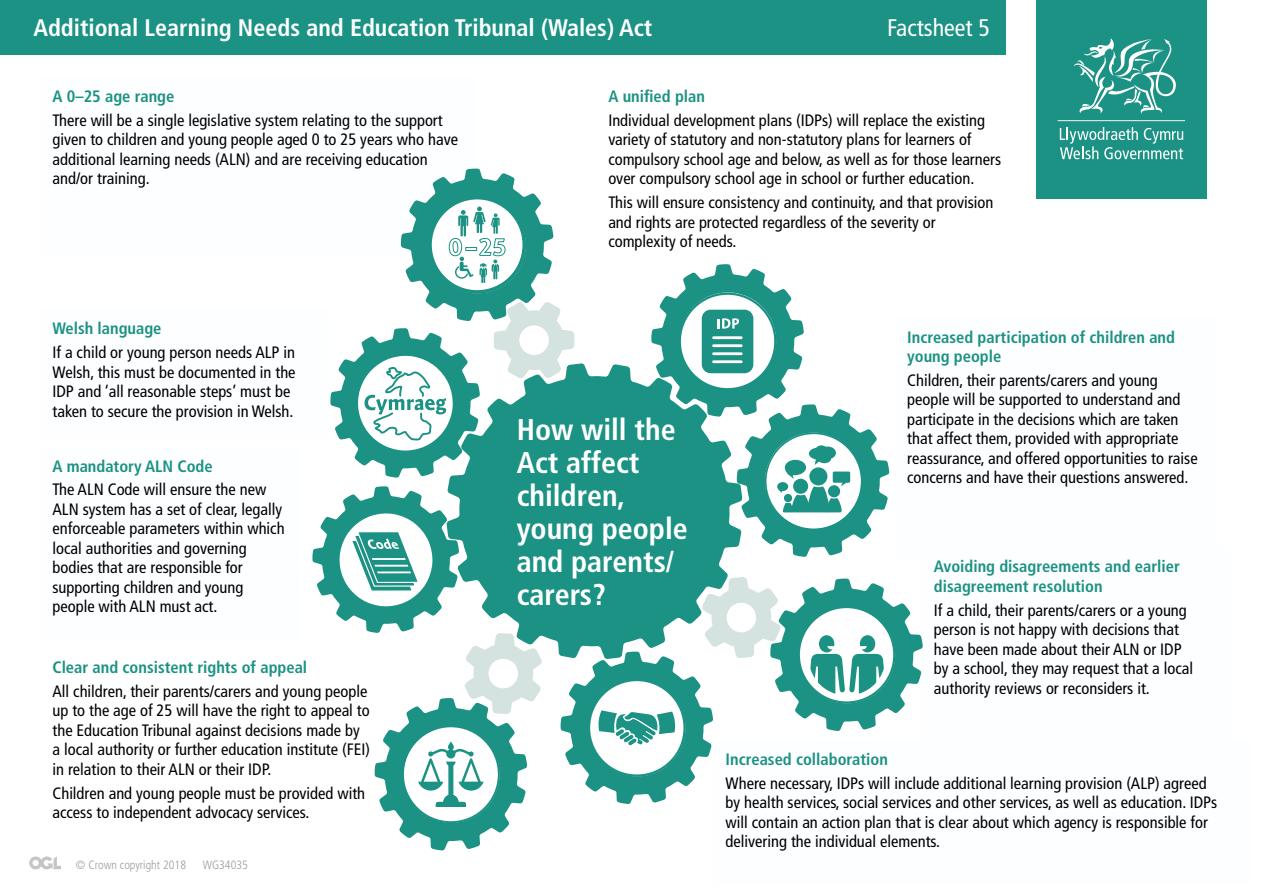
<style>
.page{position:relative;width:1263px;height:893px;background:#fff}
.page>*{position:absolute;margin:0;border:0;box-sizing:border-box;transform-origin:0 0}
.Main_heading{font:700 condensed 30px/33px "Frutiger LT Std";color:#fff}
.Heading{font:700 condensed 24px "Frutiger LT Std";color:#fdfeff}
.Heading-2{font:condensed 24px "Frutiger LT Std";color:#fff}
.Body_text{font:condensed 16.5px/19.5px "Frutiger LT Std";color:#000}
.Heading-3{font:700 condensed 16.5px/19.5px "Frutiger LT Std";color:#1b9283}
.Main_Body{font:300 condensed 12px "Frutiger LT Std";color:#9c9b9b}
</style>
<div class="page">
<div style="left:0;top:0;width:1006px;height:54px;background:#1b9283"></div>
<svg style="left:29px;top:856px;width:32px;height:13px"></svg>
<div style="left:1036px;top:0;width:170px;height:199px;background:#1b9283"></div>
<svg style="left:1074px;top:38px;width:102px;height:76px"></svg>
<svg style="left:1060px;top:127px;width:123px;height:32px"></svg>
<hr style="left:1057px;top:120px;width:128px;height:1px;background:#fff">
<div style="left:448px;top:363px;width:280px;height:292px;background:#1b9283"></div>
<svg style="left:651px;top:264px;width:238px;height:293px"></svg>
<svg style="left:560px;top:577px;width:363px;height:227px"></svg>
<svg style="left:312px;top:486px;width:231px;height:365px"></svg>
<svg style="left:330px;top:168px;width:244px;height:312px"></svg>
<p class="Heading" style="left:33px;top:13px;width:620px">Additional Learning Needs and Education Tribunal (Wales) Act</p>
<p class="Heading-2" style="left:887px;top:14px;width:104px">Factsheet 5</p>
<p class="Heading-3" style="left:53px;top:87px;width:123px">A 0–25 age range</p>
<p class="Body_text" style="left:53px;top:110px;width:407px">There will be a single legislative system relating to the support given to children and young people aged 0 to 25 years who have additional learning needs (ALN) and are receiving education and/or training.</p>
<p class="Heading-3" style="left:53px;top:319px;width:110px">Welsh language</p>
<p class="Body_text" style="left:53px;top:343px;width:245px">If a child or young person needs ALP in Welsh, this must be documented in the IDP and ‘all reasonable steps’ must be taken to secure the provision in Welsh.</p>
<p class="Heading-3" style="left:53px;top:456px;width:162px">A mandatory ALN Code</p>
<p class="Body_text" style="left:53px;top:480px;width:234px">The ALN Code will ensure the new<br>ALN system has a set of clear, legally enforceable parameters within which local authorities and governing bodies that are responsible for supporting children and young people with ALN must act.</p>
<p class="Heading-3" style="left:53px;top:658px;width:256px">Clear and consistent rights of appeal</p>
<p class="Body_text" style="left:53px;top:682px;width:319px">All children, their parents/carers and young people up to the age of 25 will have the right to appeal to the Education Tribunal against decisions made by a local authority or further education institute (FEI) in relation to their ALN or their IDP.</p>
<p class="Body_text" style="left:53px;top:783px;width:314px">Children and young people must be provided with access to independent advocacy services.</p>
<p class="Main_Body" style="left:76px;top:858px;width:112px">© Crown copyright 2018</p>
<p class="Main_Body" style="left:203px;top:858px;width:47px">WG34035</p>
<p class="Heading-3" style="left:608px;top:87px;width:98px">A unified plan</p>
<p class="Body_text" style="left:608px;top:110px;width:394px">Individual development plans (IDPs) will replace the existing variety of statutory and non-statutory plans for learners of compulsory school age and below, as well as for those learners over compulsory school age in school or further education.</p>
<p class="Body_text" style="left:608px;top:193px;width:387px">This will ensure consistency and continuity, and that provision and rights are protected regardless of the severity or complexity of needs.</p>
<p class="Main_heading" style="left:517px;top:413px;width:161px">How will the<br>Act affect children,</p>
<p class="Main_heading" style="left:517px;top:512px;width:173px">young people</p>
<p class="Main_heading" style="left:517px;top:545px;width:159px">and parents/ carers?</p>
<p class="Heading-3" style="left:907px;top:327px;width:269px">Increased participation of children and young people</p>
<p class="Body_text" style="left:907px;top:371px;width:292px">Children, their parents/carers and young people will be supported to understand and participate in the decisions which are taken that affect them, provided with appropriate reassurance, and offered opportunities to raise concerns and have their questions answered.</p>
<p class="Heading-3" style="left:934px;top:557px;width:247px">Avoiding disagreements and earlier disagreement resolution</p>
<p class="Body_text" style="left:934px;top:600px;width:261px">If a child, their parents/carers or a young person is not happy with decisions that have been made about their ALN or IDP by a school, they may request that a local authority reviews or reconsiders it.</p>
<p class="Heading-3" style="left:726px;top:750px;width:164px">Increased collaboration</p>
<p class="Body_text" style="left:726px;top:773px;width:493px">Where necessary, IDPs will include additional learning provision (ALP) agreed by health services, social services and other services, as well as education. IDPs will contain an action plan that is clear about which agency is responsible for delivering the individual elements.</p>
</div>
